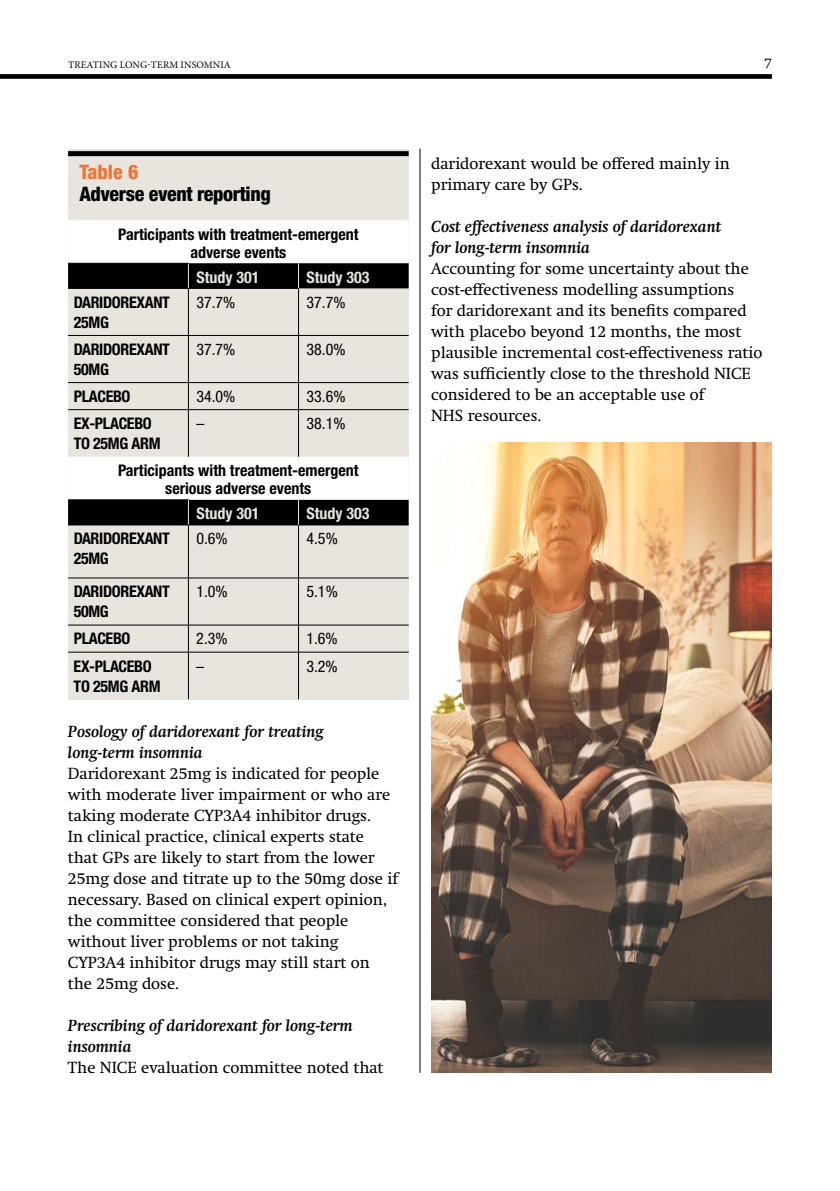
<style>
.page{position:relative;width:840px;height:1191px;background:#fff}
.page>*{position:absolute;margin:0;border:0;box-sizing:border-box;transform-origin:0 0}
.t1{font:800 condensed 20px "Helvetica Neue LT Std";letter-spacing:-.02em;color:#000}
.t2{font:800 condensed 20px "Helvetica Neue LT Std";color:#f47434}
.t3{font:16px/21px "Swift";color:#000}
.t4{font:italic 700 16px/21px "Swift";color:#000}
.t5{font:700 condensed 16px/20px "Helvetica Neue LT Std";letter-spacing:-.02em;color:#000}
.t6{font:700 condensed 16px/18px "Helvetica Neue LT Std";color:#000;text-align:center}
.t7{font:condensed 16px "Helvetica Neue LT Std";color:#000}
.t8{font:700 condensed 16px "Helvetica Neue LT Std";color:#e8e5df}
.t9{font:300 14px "Swift";color:#000}
.t10{font:10px "Minion Pro";letter-spacing:.01em;color:#000}
</style>
<div class="page">
<div style="left:0;top:74px;width:771px;height:5px;background:#000"></div>
<div style="left:68px;top:150px;width:340px;height:550px;background:#e8e5df"></div>
<div style="left:68px;top:151px;width:340px;height:5px;background:#000"></div>
<div style="left:68px;top:220px;width:340px;height:43px;background:#fff"></div>
<svg style="left:68px;top:263px;width:340px;height:261px"></svg>
<hr style="left:68px;top:263px;width:121px;height:1px;background:#000">
<hr style="left:68px;top:499px;width:121px;height:1px;background:#000">
<hr style="left:188px;top:288px;width:110px;height:1px;background:#000">
<hr style="left:188px;top:524px;width:110px;height:1px;background:#000">
<svg style="left:188px;top:263px;width:1px;height:25px"></svg>
<svg style="left:188px;top:500px;width:1px;height:25px"></svg>
<hr style="left:68px;top:288px;width:120px;height:1px;background:#000">
<hr style="left:188px;top:289px;width:1px;height:46px;background:#000">
<hr style="left:68px;top:335px;width:120px;height:1px;background:#000">
<hr style="left:68px;top:382px;width:120px;height:1px;background:#000">
<hr style="left:68px;top:409px;width:120px;height:1px;background:#000">
<hr style="left:68px;top:524px;width:120px;height:1px;background:#000">
<hr style="left:188px;top:525px;width:1px;height:53px;background:#000">
<hr style="left:68px;top:577px;width:120px;height:1px;background:#000">
<hr style="left:188px;top:335px;width:110px;height:1px;background:#000">
<hr style="left:188px;top:336px;width:1px;height:46px;background:#000">
<hr style="left:188px;top:382px;width:110px;height:1px;background:#000">
<svg style="left:188px;top:383px;width:1px;height:26px"></svg>
<hr style="left:188px;top:409px;width:110px;height:1px;background:#000">
<hr style="left:188px;top:410px;width:1px;height:47px;background:#000">
<hr style="left:188px;top:577px;width:110px;height:1px;background:#000">
<hr style="left:188px;top:578px;width:1px;height:47px;background:#000">
<hr style="left:68px;top:624px;width:120px;height:1px;background:#000">
<hr style="left:188px;top:624px;width:110px;height:1px;background:#000">
<svg style="left:188px;top:625px;width:1px;height:27px"></svg>
<hr style="left:68px;top:652px;width:120px;height:1px;background:#000">
<hr style="left:188px;top:652px;width:110px;height:1px;background:#000">
<hr style="left:188px;top:652px;width:1px;height:47px;background:#000">
<hr style="left:298px;top:289px;width:1px;height:46px;background:#000">
<hr style="left:298px;top:335px;width:110px;height:1px;background:#000">
<hr style="left:298px;top:336px;width:1px;height:46px;background:#000">
<hr style="left:298px;top:382px;width:110px;height:1px;background:#000">
<svg style="left:298px;top:383px;width:1px;height:26px"></svg>
<hr style="left:298px;top:409px;width:110px;height:1px;background:#000">
<hr style="left:298px;top:410px;width:1px;height:47px;background:#000">
<hr style="left:298px;top:524px;width:110px;height:1px;background:#000">
<hr style="left:298px;top:525px;width:1px;height:53px;background:#000">
<hr style="left:298px;top:577px;width:110px;height:1px;background:#000">
<hr style="left:298px;top:578px;width:1px;height:47px;background:#000">
<hr style="left:298px;top:624px;width:110px;height:1px;background:#000">
<svg style="left:298px;top:625px;width:1px;height:27px"></svg>
<hr style="left:298px;top:652px;width:110px;height:1px;background:#000">
<hr style="left:298px;top:652px;width:1px;height:47px;background:#000">
<svg style="left:298px;top:500px;width:1px;height:25px"></svg>
<svg style="left:298px;top:263px;width:1px;height:25px"></svg>
<hr style="left:419px;top:149px;width:1px;height:923px;background:#000">
<img style="left:431px;top:443px;width:340px;height:629px">
<p class="t10" style="left:68px;top:58px;width:164px">TREATING LONG-TERM INSOMNIA</p>
<p class="t9" style="left:763px;top:55px;width:9px">7</p>
<p class="t2" style="left:79px;top:159px;width:60px">Table 6</p>
<p class="t1" style="left:79px;top:181px;width:193px">Adverse event reporting</p>
<p class="t6" style="left:118px;top:225px;width:242px">Participants with treatment-emergent adverse events</p>
<p class="t8" style="left:196px;top:267px;width:65px">Study 301</p>
<p class="t8" style="left:306px;top:267px;width:65px">Study 303</p>
<p class="t5" style="left:74px;top:292px;width:98px">DARIDOREXANT<br>25MG</p>
<p class="t7" style="left:196px;top:293px;width:41px">37.7%</p>
<p class="t7" style="left:306px;top:293px;width:41px">37.7%</p>
<p class="t5" style="left:74px;top:339px;width:98px">DARIDOREXANT<br>50MG</p>
<p class="t7" style="left:196px;top:340px;width:41px">37.7%</p>
<p class="t7" style="left:306px;top:340px;width:41px">38.0%</p>
<p class="t5" style="left:74px;top:386px;width:58px">PLACEBO</p>
<p class="t7" style="left:196px;top:387px;width:41px">34.0%</p>
<p class="t7" style="left:306px;top:387px;width:41px">33.6%</p>
<p class="t5" style="left:74px;top:413px;width:88px">EX-PLACEBO<br>TO 25MG ARM</p>
<p class="t7" style="left:196px;top:414px;width:9px">–</p>
<p class="t7" style="left:306px;top:414px;width:41px">38.1%</p>
<p class="t6" style="left:118px;top:461px;width:242px">Participants with treatment-emergent serious adverse events</p>
<p class="t8" style="left:196px;top:504px;width:65px">Study 301</p>
<p class="t8" style="left:306px;top:504px;width:65px">Study 303</p>
<p class="t5" style="left:74px;top:528px;width:98px">DARIDOREXANT<br>25MG</p>
<p class="t7" style="left:196px;top:529px;width:33px">0.6%</p>
<p class="t7" style="left:306px;top:529px;width:33px">4.5%</p>
<p class="t5" style="left:74px;top:581px;width:98px">DARIDOREXANT<br>50MG</p>
<p class="t7" style="left:196px;top:582px;width:33px">1.0%</p>
<p class="t7" style="left:306px;top:582px;width:33px">5.1%</p>
<p class="t5" style="left:74px;top:628px;width:58px">PLACEBO</p>
<p class="t7" style="left:196px;top:629px;width:33px">2.3%</p>
<p class="t7" style="left:306px;top:629px;width:33px">1.6%</p>
<p class="t5" style="left:74px;top:655px;width:88px">EX-PLACEBO<br>TO 25MG ARM</p>
<p class="t7" style="left:196px;top:656px;width:9px">–</p>
<p class="t7" style="left:306px;top:656px;width:33px">3.2%</p>
<p class="t4" style="left:68px;top:720px;width:257px">Posology of daridorexant for treating long-term insomnia</p>
<p class="t3" style="left:68px;top:763px;width:331px">Daridorexant 25mg is indicated for people with moderate liver impairment or who are taking moderate CYP3A4 inhibitor drugs.<br>In clinical practice, clinical experts state that GPs are likely to start from the lower 25mg dose and titrate up to the 50mg dose if necessary. Based on clinical expert opinion, the committee considered that people without liver problems or not taking CYP3A4 inhibitor drugs may still start on<br>the 25mg dose.</p>
<p class="t4" style="left:68px;top:1014px;width:286px">Prescribing of daridorexant for long-term insomnia</p>
<p class="t3" style="left:68px;top:1056px;width:317px">The NICE evaluation committee noted that</p>
<p class="t3" style="left:431px;top:153px;width:300px">daridorexant would be offered mainly in primary care by GPs.</p>
<p class="t4" style="left:431px;top:216px;width:291px">Cost effectiveness analysis of daridorexant for long-term insomnia</p>
<p class="t3" style="left:431px;top:258px;width:332px">Accounting for some uncertainty about the cost-effectiveness modelling assumptions<br>for daridorexant and its benefits compared with placebo beyond 12 months, the most plausible incremental cost-effectiveness ratio was sufficiently close to the threshold NICE considered to be an acceptable use of<br>NHS resources.</p>
</div>
